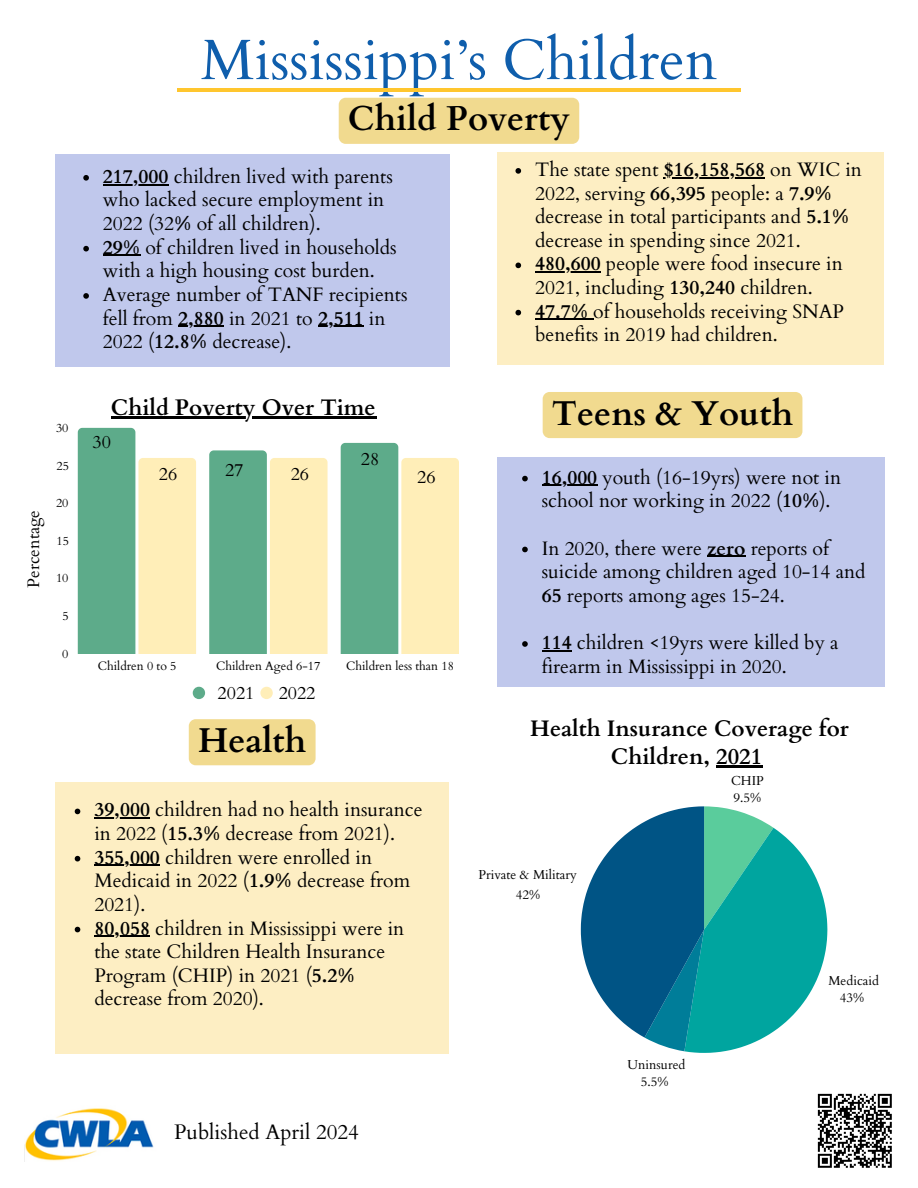
<style>
.page{position:relative;width:918px;height:1188px;background:#fff}
.page>*{position:absolute;margin:0;border:0;box-sizing:border-box;transform-origin:0 0}
.t1{font:57px "Cardo";color:#0f5eac}
.t2{font:700 34.5px "Cardo";color:#000}
.t3{font:700 22.5px/28.2px "Cardo";color:#000;text-align:center}
.t4{font:21px "Cardo";color:#000}
.t5{font:19.5px/23.7px "Cardo";color:#000}
.t6{font:18px "Cardo";color:#000}
.t7{font:16.65px "Cardo";color:#000}
.t8{font:12.9px/16.5px "Cardo";color:#000;text-align:center}
.t9{font:12.15px "Cardo";color:#000}
.s1{font-weight:700}
</style>
<div class="page">
<hr style="left:177px;top:88px;width:564px;height:3px;background:#ffc62e">
<img style="left:25px;top:1108px;width:129px;height:53px">
<div style="left:497px;top:152px;width:387px;height:212px;background:#fdeec3"></div>
<svg style="left:515px;top:168px;width:6px;height:6px"></svg>
<hr style="left:664px;top:177px;width:101px;height:1px;background:#000">
<svg style="left:515px;top:263px;width:6px;height:5px"></svg>
<hr style="left:535px;top:272px;width:66px;height:1px;background:#000">
<svg style="left:515px;top:310px;width:6px;height:5px"></svg>
<hr style="left:535px;top:319px;width:58px;height:1px;background:#000">
<div style="left:189px;top:719px;width:127px;height:46px;background:#f1da8f"></div>
<div style="left:55px;top:782px;width:394px;height:271px;background:#fdeec3"></div>
<svg style="left:75px;top:809px;width:5px;height:5px"></svg>
<hr style="left:94px;top:818px;width:56px;height:1px;background:#000">
<svg style="left:75px;top:856px;width:5px;height:5px"></svg>
<hr style="left:94px;top:865px;width:66px;height:1px;background:#000">
<svg style="left:75px;top:927px;width:5px;height:5px"></svg>
<hr style="left:94px;top:936px;width:56px;height:1px;background:#000">
<div style="left:339px;top:98px;width:240px;height:46px;background:#f1da8f"></div>
<div style="left:55px;top:154px;width:394px;height:213px;background:#c0c8ec"></div>
<svg style="left:83px;top:175px;width:6px;height:6px"></svg>
<hr style="left:103px;top:184px;width:66px;height:1px;background:#000">
<svg style="left:83px;top:246px;width:6px;height:5px"></svg>
<hr style="left:103px;top:255px;width:37px;height:1px;background:#000">
<svg style="left:83px;top:293px;width:6px;height:6px"></svg>
<hr style="left:178px;top:326px;width:46px;height:1px;background:#000">
<hr style="left:318px;top:326px;width:46px;height:1px;background:#000">
<svg style="left:78px;top:428px;width:118px;height:226px;background:#afcea7"></svg>
<svg style="left:209px;top:450px;width:119px;height:204px;background:#b0cea5"></svg>
<svg style="left:341px;top:443px;width:118px;height:211px;background:#afcea5"></svg>
<hr style="left:111px;top:416px;width:265px;height:2px;background:#000">
<svg style="left:193px;top:687px;width:12px;height:12px"></svg>
<svg style="left:260px;top:687px;width:13px;height:12px"></svg>
<svg style="left:581px;top:806px;width:246px;height:247px"></svg>
<hr style="left:716px;top:765px;width:46px;height:2px;background:#000">
<div style="left:543px;top:392px;width:259px;height:46px;background:#f1da8f"></div>
<div style="left:497px;top:457px;width:387px;height:229px;background:#c0c8ec"></div>
<svg style="left:522px;top:476px;width:6px;height:5px"></svg>
<hr style="left:542px;top:485px;width:55px;height:1px;background:#000">
<svg style="left:522px;top:547px;width:6px;height:5px"></svg>
<hr style="left:707px;top:556px;width:38px;height:1px;background:#000">
<svg style="left:522px;top:641px;width:6px;height:6px"></svg>
<hr style="left:542px;top:650px;width:30px;height:1px;background:#000">
<svg style="left:817px;top:1093px;width:75px;height:75px"></svg>
<p class="t7" style="left:23px;top:588px;width:79px;rotate:-90deg">Percentage</p>
<p class="t9" style="left:56px;top:420px;width:14px">30</p>
<p class="t9" style="left:56px;top:458px;width:14px">25</p>
<p class="t9" style="left:56px;top:495px;width:14px">20</p>
<p class="t9" style="left:56px;top:533px;width:14px">15</p>
<p class="t9" style="left:56px;top:570px;width:14px">10</p>
<p class="t9" style="left:62px;top:608px;width:8px">5</p>
<p class="t9" style="left:62px;top:646px;width:8px">0</p>
<h1 class="t1" style="left:201px;top:23px;width:518px">Mississippi’s Children</h1>
<h2 class="t2" style="left:348px;top:96px;width:223px">Child Poverty</h2>
<p class="t5" style="left:103px;top:165px;width:306px"><span class="s1">217,000</span> children lived with parents who lacked secure employment in<br>2022 (32<span class="s1">%</span> of all children).<br><span class="s1">29%</span> of children lived in households with a high housing cost burden.<br>Average number of TANF recipients fell from <span class="s1">2,880</span> in 2021 to <span class="s1">2,511</span> in<br>2022 (<span class="s1">12.8%</span> decrease).</p>
<p class="t5" style="left:535px;top:158px;width:328px">The state spent <span class="s1">$16,158,568</span> on WIC in 2022, serving <span class="s1">66,395</span> people: a <span class="s1">7.9% </span>decrease in total participants and <span class="s1">5.1% </span>decrease in spending since 2021.<br><span class="s1">480,600</span> people were food insecure in 2021, including <span class="s1">130,240</span> children.<br><span class="s1">47.7%</span> of households receiving SNAP benefits in 2019 had children.</p>
<p class="t3" style="left:111px;top:394px;width:266px">Child Poverty Over Time</p>
<p class="t6" style="left:93px;top:430px;width:20px">30</p>
<p class="t6" style="left:159px;top:462px;width:20px">26</p>
<p class="t6" style="left:225px;top:458px;width:20px">27</p>
<p class="t6" style="left:291px;top:462px;width:20px">26</p>
<p class="t6" style="left:361px;top:448px;width:20px">28</p>
<p class="t6" style="left:417px;top:466px;width:20px">26</p>
<p class="t9" style="left:98px;top:658px;width:80px">Children 0 to 5</p>
<p class="t9" style="left:216px;top:658px;width:106px">Children Aged 6-17</p>
<p class="t9" style="left:346px;top:658px;width:109px">Children less than 18</p>
<p class="t6" style="left:218px;top:681px;width:38px">2021</p>
<p class="t6" style="left:279px;top:681px;width:38px">2022</p>
<h2 class="t2" style="left:198px;top:718px;width:110px">Health</h2>
<p class="t5" style="left:94px;top:799px;width:330px"><span class="s1">39,000</span> children had no health insurance in 2022 (<span class="s1">15.3%</span> decrease from 2021).<br><span class="s1">355,000</span> children were enrolled in<br>Medicaid in 2022 (<span class="s1">1.9%</span> decrease from<br>2021).<br><span class="s1">80,058</span> children in Mississippi were in the state Children Health Insurance<br>Program (CHIP) in 2021 (<span class="s1">5.2% </span>decrease from 2020).</p>
<p class="t4" style="left:174px;top:1118px;width:186px">Published April 2024</p>
<h2 class="t2" style="left:552px;top:390px;width:243px">Teens &amp; Youth</h2>
<p class="t5" style="left:542px;top:466px;width:301px"><span class="s1">16,000</span> youth (16-19yrs) were not in school nor working in 2022 (<span class="s1">10%</span>).</p>
<p class="t5" style="left:542px;top:537px;width:325px">In 2020, there were <span class="s1">zero</span> reports of suicide among children aged 10-14 and<br><span class="s1">65</span> reports among ages 15-24.</p>
<p class="t5" style="left:542px;top:631px;width:298px"><span class="s1">114</span> children &lt;19yrs were killed by a firearm in Mississippi in 2020.</p>
<p class="t3" style="left:530px;top:715px;width:320px">Health Insurance Coverage for<br>Children, 2021</p>
<p class="t8" style="left:478px;top:865px;width:100px;line-height:20.1px">Private &amp; Military<br>42%</p>
<p class="t8" style="left:731px;top:773px;width:34px;line-height:16px;text-align:left">CHIP<br>9.5%</p>
<p class="t8" style="left:628px;top:1057px;width:59px">Uninsured<br>5.5%</p>
<p class="t8" style="left:828px;top:973px;width:52px">Medicaid<br>43%</p>
</div>
